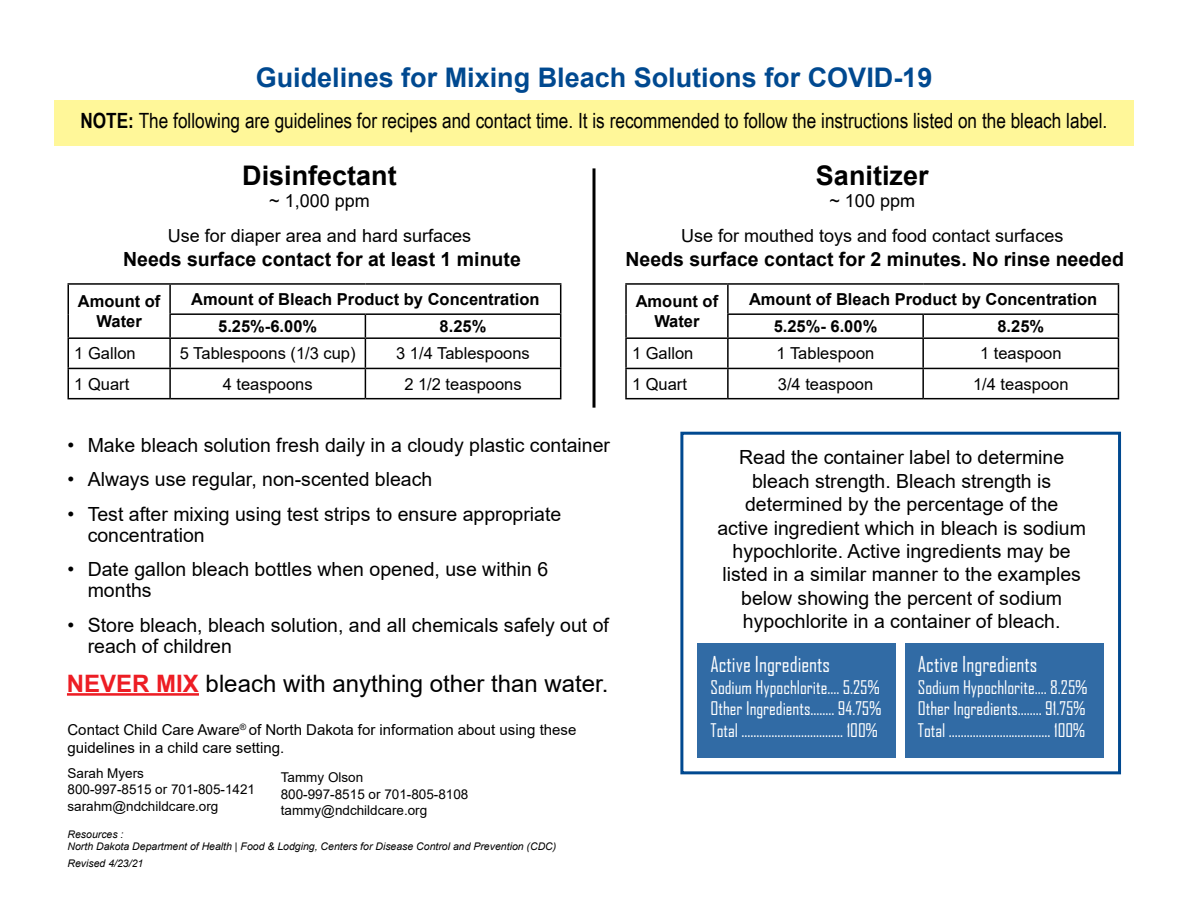
<style>
.page{position:relative;width:1188px;height:918px;background:#fff}
.page>*{position:absolute;margin:0;border:0;box-sizing:border-box;transform-origin:0 0}
.t1{font:700 27px "Arial";color:#004990}
.t2{font:700 27px "Arial";color:#000}
.t3{font:24px "Arial";color:#000}
.t4{font:21px "Arial Narrow";color:#000}
.t5{font:21px "Agency FB";color:#fff}
.t6{font:19.5px/23.4px "Arial";color:#000}
.t7{font:700 19.5px "Arial";color:#000}
.t8{font:18px/21.6px "Agency FB";color:#fff;text-align:justify}
.t9{font:18px/35.1px "Arial";color:#000;text-align:center}
.t10{font:700 16.5px/19.8px "Arial";color:#000;text-align:center}
.t11{font:16.5px "Arial";color:#000}
.t12{font:15px/18px "Arial";color:#000}
.t13{font:13.5px/16.4px "Arial";color:#000}
.t14{font:italic 10.5px/12px "Arial";color:#000}
.s1{font-weight:700}
.s2{font-weight:700;color:#ed1d24}
</style>
<div class="page">
<div style="left:680px;top:432px;width:441px;height:342px;border:3px solid #004990"></div>
<div style="left:698px;top:643px;width:198px;height:115px;background:#316ba5"></div>
<div style="left:905px;top:643px;width:198px;height:115px;background:#316ba5"></div>
<svg style="left:592px;top:168px;width:4px;height:240px"></svg>
<hr style="left:68px;top:283px;width:102px;height:2px;background:#000">
<hr style="left:170px;top:283px;width:195px;height:2px;background:#000">
<hr style="left:169px;top:285px;width:2px;height:28px;background:#000">
<hr style="left:365px;top:283px;width:196px;height:2px;background:#000">
<hr style="left:169px;top:313px;width:196px;height:2px;background:#000">
<hr style="left:169px;top:315px;width:2px;height:22px;background:#000">
<hr style="left:365px;top:313px;width:196px;height:2px;background:#000">
<hr style="left:68px;top:337px;width:102px;height:2px;background:#000">
<hr style="left:170px;top:337px;width:195px;height:2px;background:#000">
<hr style="left:169px;top:339px;width:2px;height:29px;background:#000">
<hr style="left:365px;top:337px;width:196px;height:2px;background:#000">
<hr style="left:68px;top:368px;width:102px;height:1px;background:#000">
<svg style="left:68px;top:285px;width:1px;height:113px"></svg>
<hr style="left:170px;top:368px;width:195px;height:1px;background:#000">
<hr style="left:169px;top:369px;width:2px;height:29px;background:#000">
<hr style="left:365px;top:368px;width:196px;height:1px;background:#000">
<svg style="left:365px;top:315px;width:1px;height:83px"></svg>
<svg style="left:560px;top:285px;width:1px;height:113px"></svg>
<hr style="left:68px;top:398px;width:102px;height:1px;background:#000">
<hr style="left:170px;top:398px;width:195px;height:1px;background:#000">
<hr style="left:365px;top:398px;width:196px;height:1px;background:#000">
<hr style="left:625px;top:283px;width:103px;height:2px;background:#000">
<hr style="left:625px;top:285px;width:2px;height:29px;background:#000">
<hr style="left:728px;top:283px;width:195px;height:2px;background:#000">
<hr style="left:727px;top:285px;width:2px;height:28px;background:#000">
<hr style="left:923px;top:283px;width:196px;height:2px;background:#000">
<hr style="left:625px;top:314px;width:2px;height:23px;background:#000">
<hr style="left:727px;top:313px;width:196px;height:2px;background:#000">
<hr style="left:727px;top:315px;width:2px;height:22px;background:#000">
<hr style="left:923px;top:313px;width:196px;height:2px;background:#000">
<hr style="left:922px;top:315px;width:2px;height:22px;background:#000">
<hr style="left:625px;top:337px;width:103px;height:2px;background:#000">
<hr style="left:625px;top:339px;width:2px;height:29px;background:#000">
<hr style="left:728px;top:337px;width:195px;height:2px;background:#000">
<hr style="left:727px;top:339px;width:2px;height:29px;background:#000">
<hr style="left:923px;top:337px;width:196px;height:2px;background:#000">
<hr style="left:922px;top:339px;width:2px;height:29px;background:#000">
<hr style="left:625px;top:368px;width:103px;height:1px;background:#000">
<hr style="left:625px;top:369px;width:2px;height:29px;background:#000">
<hr style="left:728px;top:368px;width:195px;height:1px;background:#000">
<hr style="left:727px;top:369px;width:2px;height:29px;background:#000">
<hr style="left:923px;top:368px;width:196px;height:1px;background:#000">
<hr style="left:922px;top:369px;width:2px;height:29px;background:#000">
<svg style="left:1118px;top:285px;width:1px;height:113px"></svg>
<hr style="left:625px;top:398px;width:103px;height:1px;background:#000">
<hr style="left:728px;top:398px;width:195px;height:1px;background:#000">
<hr style="left:923px;top:398px;width:196px;height:1px;background:#000">
<hr style="left:67px;top:693px;width:132px;height:3px;background:#ed1d24">
<div style="left:54px;top:100px;width:1080px;height:46px;background:#fff799"></div>
<h1 class="t1" style="left:256px;top:59px;width:678px">Guidelines for Mixing Bleach Solutions for COVID-19</h1>
<p class="t4" style="left:80px;top:105px;width:1029px"><span class="s1">NOTE:</span> The following are guidelines for recipes and contact time. It is recommended to follow the instructions listed on the bleach label.</p>
<h1 class="t2" style="left:242px;top:156px;width:156px">Disinfectant</h1>
<p class="t9" style="left:168px;top:183px;width:305px">~ 1,000 ppm<br>Use for diaper area and hard surfaces</p>
<p class="t7" style="left:123px;top:245px;width:399px">Needs surface contact for at least 1 minute</p>
<p class="t10" style="left:78px;top:292px;width:84px">Amount of<br>Water</p>
<p class="t10" style="left:218px;top:286px;width:323px;line-height:27.2px;text-align:left;text-indent:-27px">Amount of Bleach Product by Concentration<br>5.25%-6.00%</p>
<p class="t10" style="left:440px;top:317px;width:48px">8.25%</p>
<p class="t11" style="left:74px;top:342px;width:63px">1 Gallon</p>
<p class="t11" style="left:180px;top:342px;width:177px">5 Tablespoons (1/3 cup)</p>
<p class="t11" style="left:396px;top:342px;width:135px">3 1/4 Tablespoons</p>
<p class="t11" style="left:74px;top:372px;width:57px">1 Quart</p>
<p class="t11" style="left:223px;top:372px;width:91px">4 teaspoons</p>
<p class="t11" style="left:404px;top:372px;width:119px">2 1/2 teaspoons</p>
<h1 class="t2" style="left:816px;top:156px;width:114px">Sanitizer</h1>
<p class="t9" style="left:681px;top:183px;width:384px">~ 100 ppm<br>Use for mouthed toys and food contact surfaces</p>
<p class="t7" style="left:626px;top:245px;width:500px">Needs surface contact for 2 minutes. No rinse needed</p>
<p class="t10" style="left:636px;top:292px;width:84px">Amount of<br>Water</p>
<p class="t10" style="left:774px;top:286px;width:325px;line-height:27.2px;text-align:left;text-indent:-25px">Amount of Bleach Product by Concentration<br>5.25%- 6.00%</p>
<p class="t10" style="left:997px;top:317px;width:48px">8.25%</p>
<p class="t11" style="left:632px;top:342px;width:63px">1 Gallon</p>
<p class="t11" style="left:777px;top:342px;width:99px">1 Tablespoon</p>
<p class="t11" style="left:980px;top:342px;width:83px">1 teaspoon</p>
<p class="t11" style="left:632px;top:372px;width:57px">1 Quart</p>
<p class="t11" style="left:778px;top:372px;width:97px">3/4 teaspoon</p>
<p class="t11" style="left:973px;top:372px;width:97px">1/4 teaspoon</p>
<p class="t6" style="left:68px;top:433px;width:544px">• Make bleach solution fresh daily in a cloudy plastic container</p>
<p class="t6" style="left:68px;top:467px;width:366px">• Always use regular, non-scented bleach</p>
<p class="t6" style="left:88px;top:503px;width:475px;line-height:21px;text-indent:-20px">• Test after mixing using test strips to ensure appropriate concentration</p>
<p class="t6" style="left:88px;top:559px;width:462px;line-height:21px;text-indent:-20px">• Date gallon bleach bottles when opened, use within 6 months</p>
<p class="t6" style="left:88px;top:614px;width:523px;line-height:21px;text-indent:-20px">• Store bleach, bleach solution, and all chemicals safely out of reach of children</p>
<p class="t3" style="left:67px;top:667px;width:543px"><span class="s2">NEVER MIX</span> bleach with anything other than water.</p>
<p class="t12" style="left:67px;top:720px;width:510px">Contact Child Care Aware<sup>®</sup> of North Dakota for information about using these guidelines in a child care setting.</p>
<p class="t13" style="left:67px;top:765px;width:189px">Sarah Myers<br>800-997-8515 or 701-805-1421 sarahm@ndchildcare.org</p>
<p class="t13" style="left:281px;top:769px;width:189px">Tammy Olson<br>800-997-8515 or 701-805-8108 tammy@ndchildcare.org</p>
<p class="t14" style="left:68px;top:829px;width:490px">Resources :<br>North Dakota Department of Health | Food &amp; Lodging, Centers for Disease Control and Prevention (CDC)</p>
<p class="t14" style="left:68px;top:857px;width:77px">Revised 4/23/21</p>
<p class="t6" style="left:717px;top:446px;width:370px;text-align:center">Read the container label to determine bleach strength. Bleach strength is determined by the percentage of the active ingredient which in bleach is sodium hypochlorite. Active ingredients may be listed in a similar manner to the examples below showing the percent of sodium hypochlorite in a container of bleach.</p>
<p class="t5" style="left:918px;top:652px;width:121px">Active Ingredients</p>
<p class="t8" style="left:918px;top:676px;width:171px">Sodium Hypochlorite.... 8.25% Other Ingredients........ 91.75% Total .................................. 100%</p>
<p class="t5" style="left:711px;top:652px;width:121px">Active Ingredients</p>
<p class="t8" style="left:711px;top:676px;width:172px">Sodium Hypochlorite.... 5.25% Other Ingredients........ 94.75% Total .................................. 100%</p>
</div>
